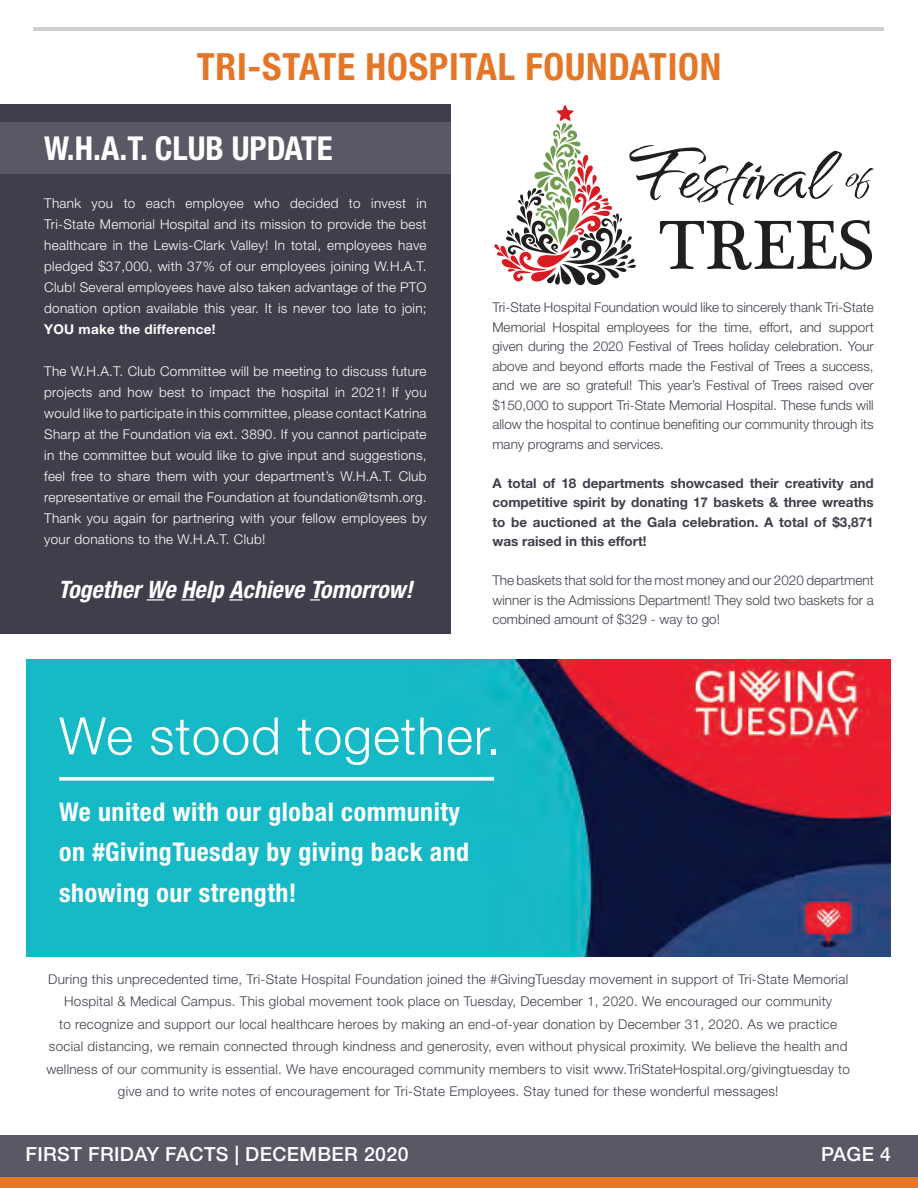
<style>
.page{position:relative;width:918px;height:1188px;background:#fff}
.page>*{position:absolute;margin:0;border:0;box-sizing:border-box;transform-origin:0 0}
.t1{font:300 51.6px "Helvetica Neue LT Std";letter-spacing:.02em;color:#fff}
.t2{font:700 condensed 37.5px "Helvetica Neue LT Std";letter-spacing:.02em;color:#e47627}
.t3{font:700 condensed 33px "Helvetica Neue LT Std";color:#fff}
.t4{font:700 condensed 25.8px/40.7px "Helvetica Neue LT Std";letter-spacing:.02em;color:#fff}
.t5{font:italic 700 condensed 24px "Helvetica Neue LT Std";color:#fff}
.t6{font:500 19.5px "Helvetica Neue LT Std";letter-spacing:.02em;color:#fff}
.t7{font:300 13.5px/19.5px "Helvetica Neue LT Std";letter-spacing:.02em;color:#3e3f4a;text-align:justify}
.t8{font:300 13.5px/21px "Helvetica Neue LT Std";letter-spacing:.02em;color:#fff;text-align:justify}
.t9{font:700 13.5px/19.5px "Helvetica Neue LT Std";color:#3e3f4a;text-align:justify}
.t10{font:700 13.5px "Helvetica Neue LT Std";letter-spacing:.02em;color:#fff}
</style>
<div class="page">
<div style="left:0;top:1135px;width:918px;height:53px;background:#595966"></div>
<div style="left:0;top:1177px;width:918px;height:11px;background:#e47627"></div>
<hr style="left:34px;top:27px;width:850px;height:3px;background:#3e3f4a">
<div style="left:0;top:104px;width:450px;height:530px;background:#3e3f4a"></div>
<div style="left:0;top:123px;width:450px;height:51px;background:#595966"></div>
<svg style="left:147px;top:599px;width:17px;height:2px"></svg>
<svg style="left:181px;top:599px;width:14px;height:2px"></svg>
<svg style="left:229px;top:599px;width:14px;height:2px"></svg>
<svg style="left:310px;top:599px;width:10px;height:2px"></svg>
<img style="left:27px;top:660px;width:864px;height:297px">
<svg style="left:494px;top:105px;width:380px;height:180px"></svg>
<svg style="left:59px;top:777px;width:435px;height:4px"></svg>
<h2 class="t2" style="left:197px;top:43px;width:526px">TRI-STATE HOSPITAL FOUNDATION</h2>
<h3 class="t3" style="left:44px;top:129px;width:290px">W.H.A.T. CLUB UPDATE</h3>
<p class="t8" style="left:44px;top:193px;width:384px">Thank you to each employee who decided to invest in Tri-State Memorial Hospital and its mission to provide the best healthcare in the Lewis-Clark Valley! In total, employees have pledged $37,000, with 37% of our employees joining W.H.A.T.<br>Club! Several employees have also taken advantage of the PTO donation option available this year. It is never too late to join;</p>
<p class="t10" style="left:44px;top:321px;width:173px">YOU make the difference!</p>
<p class="t8" style="left:44px;top:361px;width:384px">The W.H.A.T. Club Committee will be meeting to discuss future projects and how best to impact the hospital in 2021! If you would like to participate in this committee, please contact Katrina Sharp at the Foundation via ext. 3890. If you cannot participate in the committee but would like to give input and suggestions, feel free to share them with your department’s W.H.A.T. Club representative or email the Foundation at foundation@tsmh.org.<br>Thank you again for partnering with your fellow employees by your donations to the W.H.A.T. Club!</p>
<h3 class="t5" style="left:58px;top:574px;width:356px">Together We Help Achieve Tomorrow!</h3>
<p class="t7" style="left:492px;top:297px;width:383px">Tri-State Hospital Foundation would like to sincerely thank Tri-State Memorial Hospital employees for the time, effort, and support given during the 2020 Festival of Trees holiday celebration. Your above and beyond efforts made the Festival of Trees a success, and we are so grateful! This year’s Festival of Trees raised over $150,000 to support Tri-State Memorial Hospital. These funds will allow the hospital to continue benefiting our community through its many programs and services.</p>
<p class="t9" style="left:492px;top:473px;width:383px">A total of 18 departments showcased their creativity and competitive spirit by donating 17 baskets &amp; three wreaths to be auctioned at the Gala celebration. A total of $3,871 was raised in this effort!</p>
<p class="t7" style="left:492px;top:570px;width:383px">The baskets that sold for the most money and our 2020 department winner is the Admissions Department! They sold two baskets for a combined amount of $329 - way to go!</p>
<h1 class="t1" style="left:59px;top:705px;width:443px">We stood together.</h1>
<h3 class="t4" style="left:59px;top:791px;width:411px">We united with our global community on #GivingTuesday by giving back and showing our strength!</h3>
<p class="t7" style="left:46px;top:967px;width:805px;line-height:22.5px;text-align:center">During this unprecedented time, Tri-State Hospital Foundation joined the #GivingTuesday movement in support of Tri-State Memorial Hospital &amp; Medical Campus. This global movement took place on Tuesday, December 1, 2020. We encouraged our community<br>to recognize and support our local healthcare heroes by making an end-of-year donation by December 31, 2020. As we practice social distancing, we remain connected through kindness and generosity, even without physical proximity. We believe the health and wellness of our community is essential. We have encouraged community members to visit www.TriStateHospital.org/givingtuesday to give and to write notes of encouragement for Tri-State Employees. Stay tuned for these wonderful messages!</p>
<h3 class="t6" style="left:25px;top:1143px;width:385px">FIRST FRIDAY FACTS | DECEMBER 2020</h3>
<h3 class="t6" style="left:821px;top:1143px;width:71px">PAGE 4</h3>
</div>
